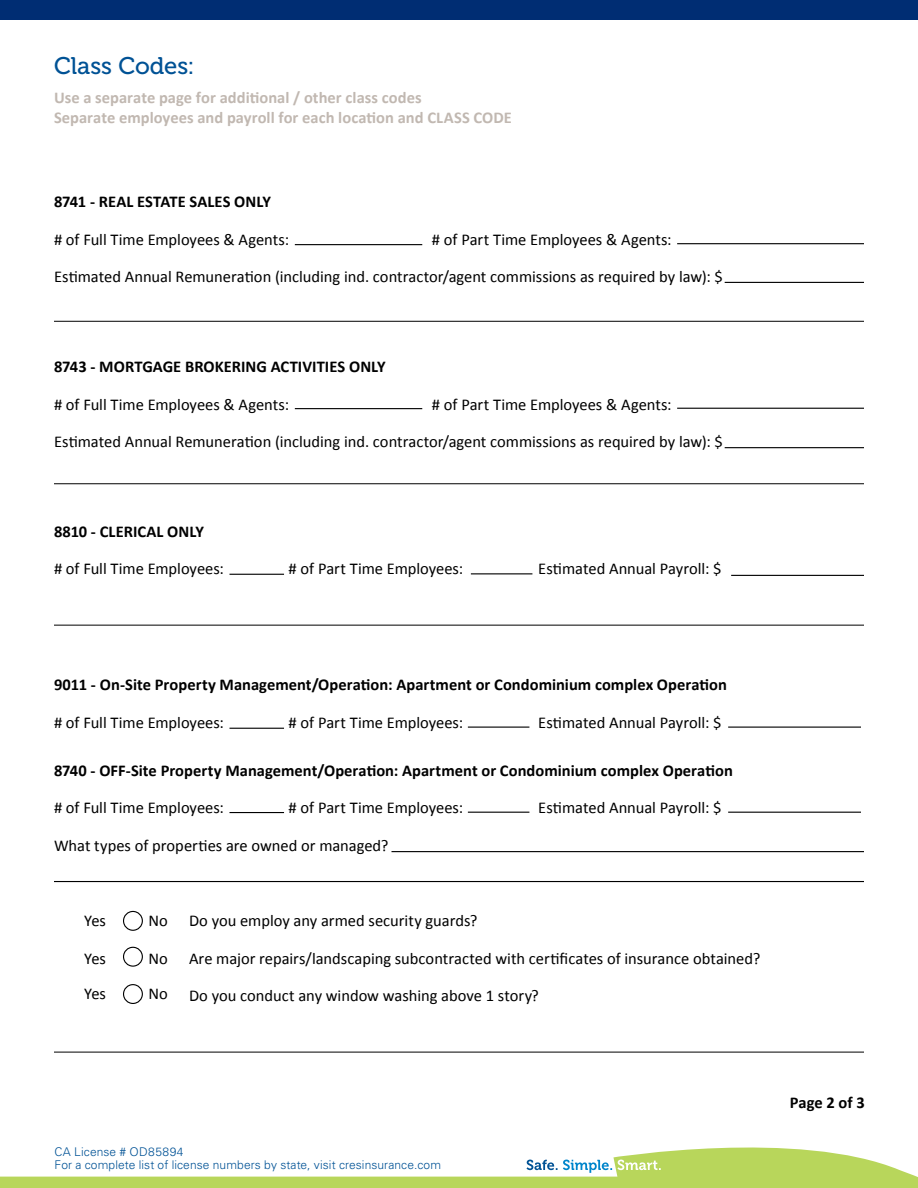
<style>
.page{position:relative;width:918px;height:1188px;background:#fff}
.page>*{position:absolute;margin:0;border:0;box-sizing:border-box;transform-origin:0 0}
.t1{font:24px "Museo 500";letter-spacing:-.005em;color:#005295}
.t2{font:16.5px/35px "Calibri";letter-spacing:-.005em;color:#000}
.t3{font:700 16.5px "Calibri";letter-spacing:.005em;color:#000}
.t4{font:700 16.5px/19.8px "Calibri";color:#c1b8b1}
.t5{font:300 12px/13.5px "Univers LT Std";letter-spacing:.01em;color:#005295}
</style>
<div class="page">
<hr style="left:731px;top:575px;width:133px;height:1px;background:#000">
<hr style="left:728px;top:727px;width:133px;height:1px;background:#000">
<hr style="left:728px;top:812px;width:133px;height:1px;background:#000">
<hr style="left:392px;top:851px;width:472px;height:1px;background:#000">
<hr style="left:54px;top:881px;width:810px;height:1px;background:#000">
<hr style="left:471px;top:573px;width:61px;height:1px;background:#000">
<hr style="left:468px;top:727px;width:61px;height:1px;background:#000">
<hr style="left:468px;top:812px;width:61px;height:1px;background:#000">
<hr style="left:230px;top:574px;width:54px;height:1px;background:#000">
<hr style="left:230px;top:812px;width:54px;height:1px;background:#000">
<hr style="left:230px;top:728px;width:54px;height:1px;background:#000">
<hr style="left:677px;top:243px;width:187px;height:1px;background:#000">
<hr style="left:677px;top:408px;width:187px;height:1px;background:#000">
<hr style="left:295px;top:244px;width:127px;height:1px;background:#000">
<hr style="left:295px;top:408px;width:127px;height:1px;background:#000">
<hr style="left:725px;top:447px;width:139px;height:1px;background:#000">
<hr style="left:725px;top:282px;width:139px;height:1px;background:#000">
<hr style="left:54px;top:484px;width:810px;height:1px;background:#000">
<hr style="left:54px;top:625px;width:810px;height:1px;background:#000">
<hr style="left:54px;top:1052px;width:810px;height:1px;background:#000">
<hr style="left:54px;top:321px;width:810px;height:1px;background:#000">
<div style="left:123px;top:911px;width:20px;height:20px;border:1px solid #000;border-radius:50%"></div>
<div style="left:123px;top:947px;width:20px;height:20px;border:1px solid #000;border-radius:50%"></div>
<div style="left:123px;top:984px;width:20px;height:20px;border:1px solid #000;border-radius:50%"></div>
<svg style="left:526px;top:1147px;width:392px;height:41px"></svg>
<div style="left:0;top:1177px;width:692px;height:11px;background:#b8d65b"></div>
<div style="left:0;top:0;width:918px;height:20px;background:#002d73"></div>
<h1 class="t1" style="left:54px;top:53px;width:142px">Class Codes:</h1>
<p class="t4" style="left:54px;top:88px;width:460px">Use a separate page for additional / other class codes<br>Separate employees and payroll for each location and CLASS CODE</p>
<p class="t3" style="left:54px;top:191px;width:219px">8741 - REAL ESTATE SALES ONLY</p>
<p class="t2" style="left:54px;top:222px;width:237px"># of Full Time Employees &amp; Agents:</p>
<p class="t2" style="left:432px;top:222px;width:241px"># of Part Time Employees &amp; Agents:</p>
<p class="t2" style="left:54px;top:259px;width:670px">Estimated Annual Remuneration (including ind. contractor/agent commissions as required by law): $</p>
<p class="t3" style="left:54px;top:356px;width:333px">8743 - MORTGAGE BROKERING ACTIVITIES ONLY</p>
<p class="t2" style="left:54px;top:387px;width:237px"># of Full Time Employees &amp; Agents:</p>
<p class="t2" style="left:432px;top:387px;width:241px"># of Part Time Employees &amp; Agents:</p>
<p class="t2" style="left:54px;top:424px;width:670px">Estimated Annual Remuneration (including ind. contractor/agent commissions as required by law): $</p>
<p class="t3" style="left:54px;top:521px;width:152px">8810 - CLERICAL ONLY</p>
<p class="t2" style="left:54px;top:551px;width:171px"># of Full Time Employees:</p>
<p class="t2" style="left:289px;top:551px;width:176px"># of Part Time Employees:</p>
<p class="t2" style="left:538px;top:551px;width:185px">Estimated Annual Payroll: $</p>
<p class="t3" style="left:54px;top:674px;width:675px">9011 - On-Site Property Management/Operation: Apartment or Condominium complex Operation</p>
<p class="t2" style="left:54px;top:705px;width:171px"># of Full Time Employees:</p>
<p class="t2" style="left:289px;top:705px;width:176px"># of Part Time Employees:</p>
<p class="t2" style="left:538px;top:705px;width:185px">Estimated Annual Payroll: $</p>
<p class="t3" style="left:54px;top:760px;width:680px">8740 - OFF-Site Property Management/Operation: Apartment or Condominium complex Operation</p>
<p class="t2" style="left:54px;top:791px;width:171px"># of Full Time Employees:</p>
<p class="t2" style="left:289px;top:791px;width:176px"># of Part Time Employees:</p>
<p class="t2" style="left:538px;top:791px;width:185px">Estimated Annual Payroll: $</p>
<p class="t2" style="left:54px;top:828px;width:336px">What types of properties are owned or managed?</p>
<p class="t2" style="left:84px;top:903px;width:23px">Yes</p>
<p class="t2" style="left:84px;top:941px;width:23px">Yes<br>Yes</p>
<p class="t2" style="left:149px;top:903px;width:21px">No</p>
<p class="t2" style="left:149px;top:941px;width:21px">No<br>No</p>
<p class="t2" style="left:189px;top:903px;width:290px">Do you employ any armed security guards?</p>
<p class="t2" style="left:189px;top:941px;width:573px">Are major repairs/landscaping subcontracted with certificates of insurance obtained?</p>
<p class="t2" style="left:189px;top:978px;width:351px">Do you conduct any window washing above 1 story?</p>
<p class="t5" style="left:54px;top:1145px;width:388px">CA License # OD85894<br>For a complete list of license numbers by state, visit cresinsurance.com</p>
<p class="t3" style="left:790px;top:1092px;width:77px">Page 2 of 3</p>
</div>
